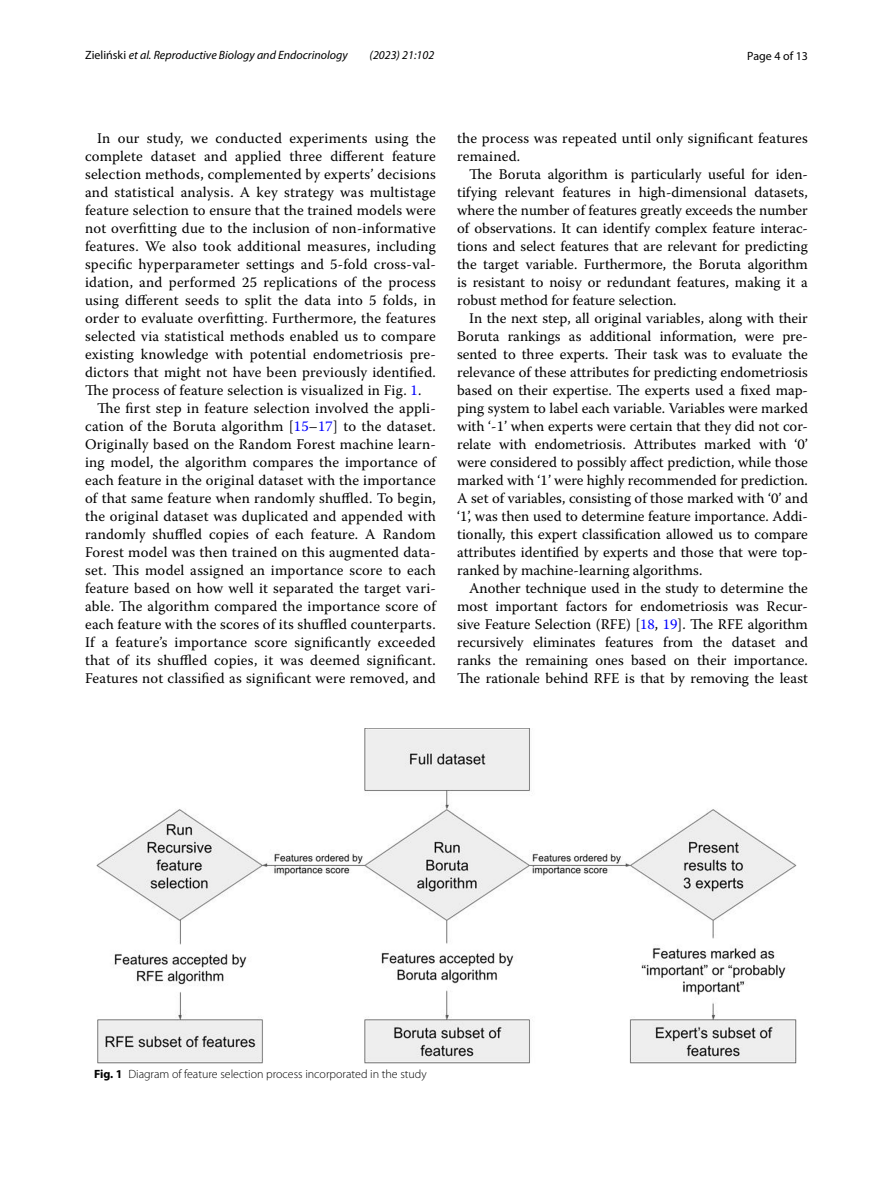
<style>
.page{position:relative;width:893px;height:1187px;background:#fff}
.page>*{position:absolute;margin:0;border:0;box-sizing:border-box;transform-origin:0 0}
.t1{font:14.7px/18px "Warnock Pro";letter-spacing:.015em;color:#000;text-align:justify}
.t2{font:italic 12px "Myriad Pro";color:#000}
.t3{font:300 12px "Myriad Pro";color:#000}
.t4{font:12px "Myriad Pro";color:#000}
.s1{font-style:normal}
.s2{color:#00f}
.s3{font-weight:700}
</style>
<div class="page">
<img style="left:96px;top:728px;width:701px;height:334px">
<p class="t2" style="left:85px;top:48px;width:264px"><span class="s1">Zieliński</span> et al. Reproductive Biology and Endocrinology</p>
<p class="t2" style="left:370px;top:48px;width:66px">(2023) 21:102</p>
<p class="t4" style="left:747px;top:48px;width:62px">Page 4 of 13</p>
<p class="t1" style="left:97px;top:128px;width:340px">In our study, we conducted experiments using the</p>
<p class="t1" style="left:85px;top:146px;width:352px">complete dataset and applied three different feature</p>
<p class="t1" style="left:85px;top:164px;width:352px">selection methods, complemented by experts’ decisions</p>
<p class="t1" style="left:85px;top:182px;width:352px">and statistical analysis. A key strategy was multistage</p>
<p class="t1" style="left:85px;top:200px;width:352px">feature selection to ensure that the trained models were</p>
<p class="t1" style="left:85px;top:218px;width:352px">not overfitting due to the inclusion of non-informative</p>
<p class="t1" style="left:85px;top:236px;width:352px">features. We also took additional measures, including</p>
<p class="t1" style="left:85px;top:254px;width:352px">specific hyperparameter settings and 5-fold cross-val-</p>
<p class="t1" style="left:85px;top:272px;width:352px">idation, and performed 25 replications of the process</p>
<p class="t1" style="left:85px;top:290px;width:352px">using different seeds to split the data into 5 folds, in</p>
<p class="t1" style="left:85px;top:308px;width:352px">order to evaluate overfitting. Furthermore, the features</p>
<p class="t1" style="left:85px;top:326px;width:352px">selected via statistical methods enabled us to compare</p>
<p class="t1" style="left:85px;top:344px;width:352px">existing knowledge with potential endometriosis pre-</p>
<p class="t1" style="left:85px;top:362px;width:352px">dictors that might not have been previously identified.</p>
<p class="t1" style="left:85px;top:380px;width:338px">The process of feature selection is visualized in Fig. <span class="s2">1</span>.</p>
<p class="t1" style="left:97px;top:398px;width:340px">The first step in feature selection involved the appli-</p>
<p class="t1" style="left:85px;top:416px;width:352px">cation of the Boruta algorithm [<span class="s2">15</span>–<span class="s2">17</span>] to the dataset.</p>
<p class="t1" style="left:85px;top:434px;width:352px">Originally based on the Random Forest machine learn-</p>
<p class="t1" style="left:85px;top:452px;width:352px">ing model, the algorithm compares the importance of</p>
<p class="t1" style="left:85px;top:470px;width:352px">each feature in the original dataset with the importance</p>
<p class="t1" style="left:85px;top:488px;width:352px">of that same feature when randomly shuffled. To begin,</p>
<p class="t1" style="left:85px;top:506px;width:352px">the original dataset was duplicated and appended with</p>
<p class="t1" style="left:85px;top:524px;width:352px">randomly shuffled copies of each feature. A Random</p>
<p class="t1" style="left:85px;top:542px;width:352px">Forest model was then trained on this augmented data-</p>
<p class="t1" style="left:85px;top:560px;width:352px">set. This model assigned an importance score to each</p>
<p class="t1" style="left:85px;top:578px;width:352px">feature based on how well it separated the target vari-</p>
<p class="t1" style="left:85px;top:596px;width:352px">able. The algorithm compared the importance score of</p>
<p class="t1" style="left:85px;top:614px;width:352px">each feature with the scores of its shuffled counterparts.</p>
<p class="t1" style="left:85px;top:632px;width:352px">If a feature’s importance score significantly exceeded</p>
<p class="t1" style="left:85px;top:650px;width:352px">that of its shuffled copies, it was deemed significant.</p>
<p class="t1" style="left:85px;top:668px;width:352px">Features not classified as significant were removed, and</p>
<p class="t1" style="left:457px;top:128px;width:352px">the process was repeated until only significant features remained.</p>
<p class="t1" style="left:457px;top:164px;width:352px;text-indent:12px">The Boruta algorithm is particularly useful for iden&shy;tifying relevant features in high-dimensional datasets, where the number of features greatly exceeds the number of observations. It can identify complex feature interac&shy;tions and select features that are relevant for predicting the target variable. Furthermore, the Boruta algorithm is resistant to noisy or redundant features, making it a robust method for feature selection.</p>
<p class="t1" style="left:457px;top:308px;width:352px;text-indent:12px">In the next step, all original variables, along with their Boruta rankings as additional information, were pre&shy;sented to three experts. Their task was to evaluate the relevance of these attributes for predicting endometriosis based on their expertise. The experts used a fixed map&shy;ping system to label each variable. Variables were marked with ‘-1’ when experts were certain that they did not cor&shy;relate with endometriosis. Attributes marked with ‘0’ were considered to possibly affect prediction, while those marked with ‘1’ were highly recommended for prediction.<br>A set of variables, consisting of those marked with ‘0’ and ‘1’, was then used to determine feature importance. Addi&shy;tionally, this expert classification allowed us to compare attributes identified by experts and those that were top&shy;ranked by machine-learning algorithms.</p>
<p class="t1" style="left:457px;top:578px;width:352px;text-indent:12px">Another technique used in the study to determine the most important factors for endometriosis was Recur&shy;sive Feature Selection (RFE) [<span class="s2">18</span>, <span class="s2">19</span>]. The RFE algorithm recursively eliminates features from the dataset and ranks the remaining ones based on their importance.<br>The rationale behind RFE is that by removing the least</p>
<p class="t3" style="left:94px;top:1067px;width:334px"><span class="s3">Fig. 1</span> Diagram of feature selection process incorporated in the study</p>
</div>
